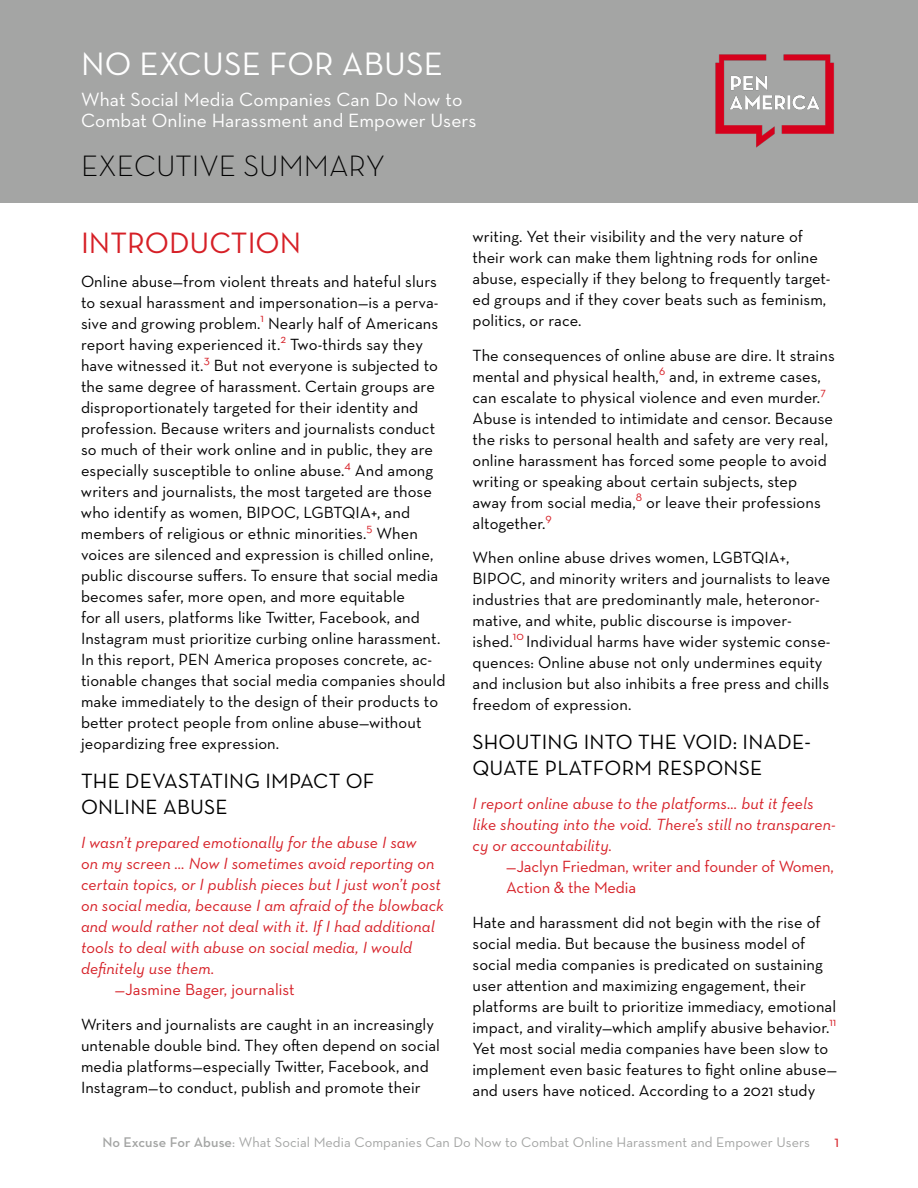
<style>
.page{position:relative;width:918px;height:1188px;background:#fff}
.page>*{position:absolute;margin:0;border:0;box-sizing:border-box;transform-origin:0 0}
.t1{font:33px "Neutraface Text";letter-spacing:.005em;color:#fff}
.t2{font:300 30px "Neutraface Text";color:#000}
.t3{font:30px "Neutraface Text";color:#d61f26}
.t4{font:21px/25.5px "Neutraface Text";letter-spacing:.01em;color:#000}
.t5{font:19.5px/21px "Neutraface Text";letter-spacing:.005em;color:#fff}
.t6{font:16.5px/21px "Neutraface Text";letter-spacing:.005em;color:#000}
.t7{font:italic 16.5px/21px "Neutraface Text";letter-spacing:.005em;color:#d61f26}
.t8{font:16.5px/21px "Neutraface Text";letter-spacing:-.01em;color:#d61f26}
.t9{font:14.25px "Neutraface Text";letter-spacing:.005em;color:#a4a5a4}
.s1{font-weight:600}
</style>
<div class="page">
<div style="left:0;top:0;width:918px;height:202px;background:#a4a5a4"></div>
<img style="left:715px;top:54px;width:119px;height:94px">
<h1 class="t1" style="left:81px;top:43px;width:363px">NO EXCUSE FOR ABUSE</h1>
<p class="t5" style="left:81px;top:89px;width:397px">What Social Media Companies Can Do Now to<br>Combat Online Harassment and Empower Users</p>
<h2 class="t2" style="left:81px;top:146px;width:306px">EXECUTIVE SUMMARY</h2>
<h2 class="t3" style="left:81px;top:224px;width:222px">INTRODUCTION</h2>
<p class="t6" style="left:81px;top:271px;width:366px">Online abuse—from violent threats and hateful slurs to sexual harassment and impersonation—is a perva&shy;sive and growing problem.<sup>1</sup> Nearly half of Americans report having experienced it.<sup>2</sup> Two-thirds say they have witnessed it.<sup>3</sup> But not everyone is subjected to the same degree of harassment. Certain groups are disproportionately targeted for their identity and profession. Because writers and journalists conduct so much of their work online and in public, they are especially susceptible to online abuse.<sup>4</sup> And among writers and journalists, the most targeted are those who identify as women, BIPOC, LGBTQIA+, and members of religious or ethnic minorities.<sup>5</sup> When voices are silenced and expression is chilled online, public discourse suffers. To ensure that social media becomes safer, more open, and more equitable<br>for all users, platforms like Twitter, Facebook, and Instagram must prioritize curbing online harassment.<br>In this report, PEN America proposes concrete, ac&shy;tionable changes that social media companies should make immediately to the design of their products to better protect people from online abuse—without jeopardizing free expression.</p>
<p class="t4" style="left:81px;top:768px;width:295px">THE DEVASTATING IMPACT OF<br>ONLINE ABUSE</p>
<p class="t7" style="left:81px;top:832px;width:364px">I wasn’t prepared emotionally for the abuse I saw<br>on my screen ... Now I sometimes avoid reporting on certain topics, or I publish pieces but I just won’t post on social media, because I am afraid of the blowback and would rather not deal with it. If I had additional tools to deal with abuse on social media, I would definitely use them.</p>
<p class="t8" style="left:115px;top:979px;width:182px">—Jasmine Bager, journalist</p>
<p class="t6" style="left:81px;top:1014px;width:361px">Writers and journalists are caught in an increasingly untenable double bind. They often depend on social media platforms—especially Twitter, Facebook, and Instagram—to conduct, publish and promote their</p>
<p class="t6" style="left:472px;top:226px;width:360px">writing. Yet their visibility and the very nature of their work can make them lightning rods for online abuse, especially if they belong to frequently target&shy;ed groups and if they cover beats such as feminism, politics, or race.</p>
<p class="t6" style="left:472px;top:345px;width:364px">The consequences of online abuse are dire. It strains mental and physical health,<sup>6</sup> and, in extreme cases, can escalate to physical violence and even murder.<sup>7<br></sup>Abuse is intended to intimidate and censor. Because the risks to personal health and safety are very real, online harassment has forced some people to avoid writing or speaking about certain subjects, step away from social media,<sup>8</sup> or leave their professions altogether.<sup>9</sup></p>
<p class="t6" style="left:472px;top:547px;width:360px">When online abuse drives women, LGBTQIA+, BIPOC, and minority writers and journalists to leave industries that are predominantly male, heteronor&shy;mative, and white, public discourse is impover&shy;ished.<sup>10</sup> Individual harms have wider systemic conse&shy;quences: Online abuse not only undermines equity and inclusion but also inhibits a free press and chills freedom of expression.</p>
<p class="t4" style="left:472px;top:729px;width:340px">SHOUTING INTO THE VOID: INADE-<br>QUATE PLATFORM RESPONSE</p>
<p class="t7" style="left:472px;top:793px;width:365px">I report online abuse to the platforms… but it feels like shouting into the void. There’s still no transparen&shy;cy or accountability.</p>
<p class="t8" style="left:506px;top:856px;width:329px">—Jaclyn Friedman, writer and founder of Women,<br>Action &amp; the Media</p>
<p class="t6" style="left:472px;top:912px;width:366px">Hate and harassment did not begin with the rise of social media. But because the business model of social media companies is predicated on sustaining user attention and maximizing engagement, their platforms are built to prioritize immediacy, emotional impact, and virality—which amplify abusive behavior.<sup>11<br></sup>Yet most social media companies have been slow to implement even basic features to fight online abuse— and users have noticed. According to a 2021 study</p>
<p class="t9" style="left:102px;top:1133px;width:709px"><span class="s1">No Excuse For Abuse</span>: What Social Media Companies Can Do Now to Combat Online Harassment and Empower Users</p>
<p class="t8" style="left:834px;top:1131px;width:6px">1</p>
</div>
